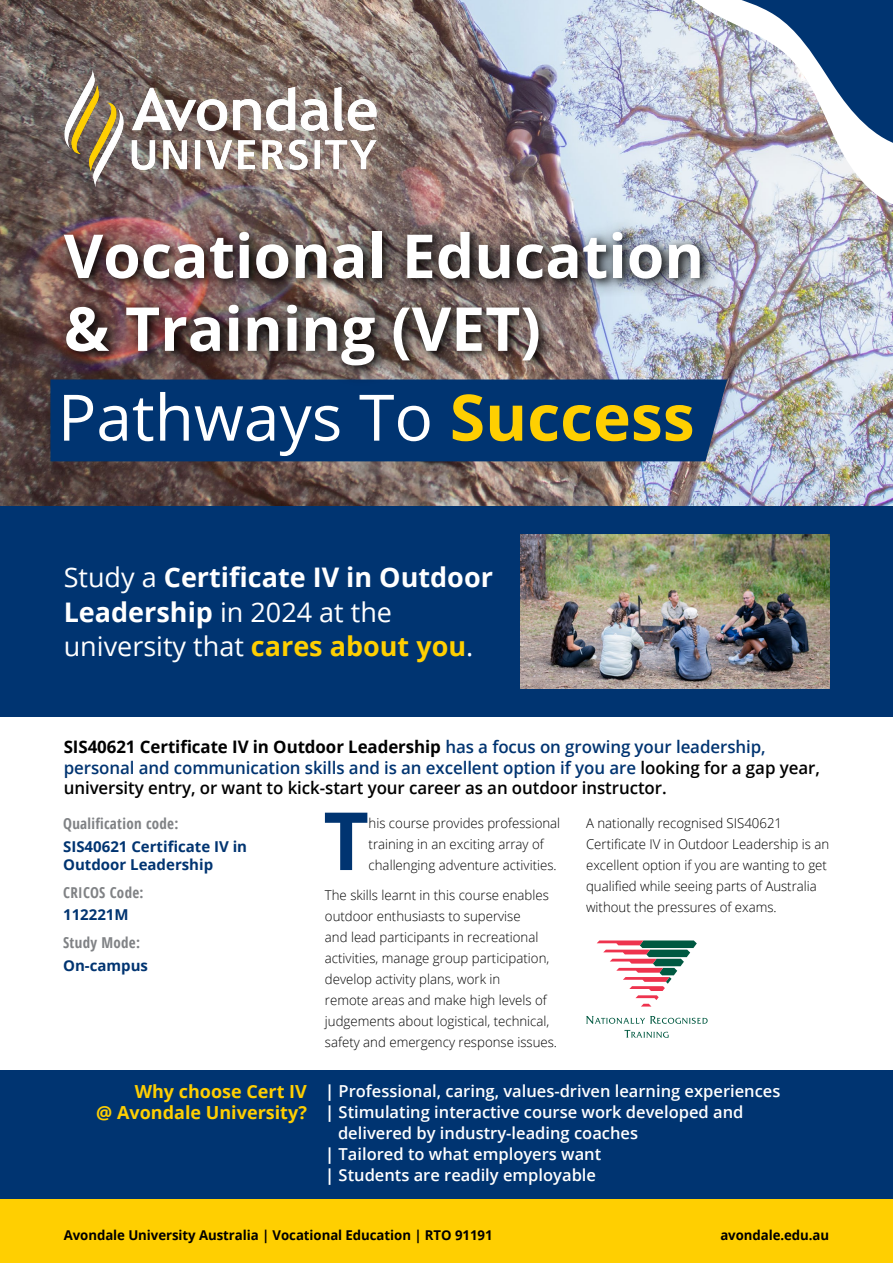
<style>
.page{position:relative;width:893px;height:1263px;background:#fff}
.page>*{position:absolute;margin:0;border:0;box-sizing:border-box;transform-origin:0 0}
.t1{font:700 80.4px "Open Sans";color:#003471}
.t2{font:64.05px "Open Sans";color:#fff}
.t3{font:700 60.75px/72.8px "Open Sans";color:#fff}
.t4{font:27px/34.5px "Open Sans";color:#fff}
.t5{font:700 18px/21.6px "Open Sans";color:#ffcf01;text-align:right}
.t6{font:600 17.25px/20.7px "Open Sans";letter-spacing:-.005em;color:#003471}
.t7{font:600 16.5px "Open Sans";color:#fff}
.t8{font:700 15px/18px "Open Sans";color:#003471}
.t9{font:700 condensed 15px "Open Sans";letter-spacing:.02em;color:#808285}
.t10{font:300 13.5px/21px "Open Sans";color:#000}
.t11{font:700 13.5px "Open Sans";letter-spacing:-.005em;color:#000}
.s1{font-weight:700;color:#ffcf01}
.s2{font-weight:700}
.s3{font-weight:700;color:#000}
.s4{color:#000}
</style>
<div class="page">
<img style="left:0;top:0;width:893px;height:506px">
<div style="left:0;top:1070px;width:893px;height:193px;background:#003471"></div>
<div style="left:0;top:506px;width:893px;height:211px;background:#003471"></div>
<div style="left:50px;top:379px;width:677px;height:82px;background:#003471"></div>
<div style="left:51px;top:217px;width:671px;height:169px;background:#000;opacity:.75"></div>
<div style="left:61px;top:226px;width:651px;height:149px;background:#000;opacity:.75"></div>
<div style="left:0;top:1199px;width:893px;height:64px;background:#ffcf01"></div>
<img style="left:521px;top:535px;width:308px;height:153px">
<svg style="left:597px;top:940px;width:100px;height:66px"></svg>
<svg style="left:586px;top:1016px;width:122px;height:8px"></svg>
<svg style="left:624px;top:1030px;width:45px;height:8px"></svg>
<img style="left:64px;top:69px;width:313px;height:117px">
<img style="left:659px;top:153px;width:234px;height:63px">
<img style="left:629px;top:0;width:264px;height:153px">
<h3 class="t3" style="left:64px;top:218px;width:642px">Vocational Education &amp; Training (VET)</h3>
<h2 class="t2" style="left:58px;top:373px;width:638px">Pathways To <span class="s1">Success</span></h2>
<h3 class="t4" style="left:64px;top:559px;width:431px">Study a <span class="s2">Certificate IV in Outdoor<br>Leadership</span> in 2024 at the university that <span class="s1">cares about you</span>.</h3>
<p class="t6" style="left:64px;top:736px;width:758px"><span class="s3">SIS40621 Certificate IV in Outdoor Leadership</span> has a focus on growing your leadership, personal and communication skills and is an excellent option if you are <span class="s4">looking for a gap year, university entry, or want to kick-start your career as an outdoor instructor.</span></p>
<p class="t9" style="left:63px;top:813px;width:117px">Qualification code:</p>
<p class="t8" style="left:63px;top:837px;width:186px">SIS40621 Certificate IV in<br>Outdoor Leadership</p>
<p class="t9" style="left:63px;top:882px;width:82px">CRICOS Code:</p>
<p class="t8" style="left:63px;top:905px;width:67px">112221M</p>
<p class="t9" style="left:63px;top:932px;width:79px">Study Mode:</p>
<p class="t8" style="left:63px;top:956px;width:86px">On-campus</p>
<h1 class="t1" style="left:323px;top:784px;width:47px">T</h1>
<p class="t10" style="left:369px;top:812px;width:193px">his course provides professional training in an exciting array of challenging adventure activities.</p>
<p class="t10" style="left:325px;top:884px;width:234px">The skills learnt in this course enables outdoor enthusiasts to supervise<br>and lead participants in recreational activities, manage group participation, develop activity plans, work in<br>remote areas and make high levels of judgements about logistical, technical, safety and emergency response issues.</p>
<p class="t10" style="left:586px;top:812px;width:245px">A nationally recognised SIS40621<br>Certificate IV in Outdoor Leadership is an excellent option if you are wanting to get qualified while seeing parts of Australia without the pressures of exams.</p>
<h3 class="t5" style="left:96px;top:1080px;width:212px">Why choose Cert IV<br>@ Avondale University?</h3>
<p class="t7" style="left:325px;top:1079px;width:457px"><span class="s2">|</span> Professional, caring, values-driven learning experiences</p>
<p class="t7" style="left:325px;top:1100px;width:420px"><span class="s2">|</span> Stimulating interactive course work developed and</p>
<p class="t7" style="left:338px;top:1121px;width:302px">delivered by industry-leading coaches</p>
<p class="t7" style="left:325px;top:1142px;width:277px"><span class="s2">|</span> Tailored to what employers want</p>
<p class="t7" style="left:325px;top:1163px;width:272px"><span class="s2">|</span> Students are readily employable</p>
<p class="t11" style="left:64px;top:1225px;width:430px">Avondale University Australia | Vocational Education | RTO 91191</p>
<p class="t11" style="left:720px;top:1225px;width:110px">avondale.edu.au</p>
</div>
